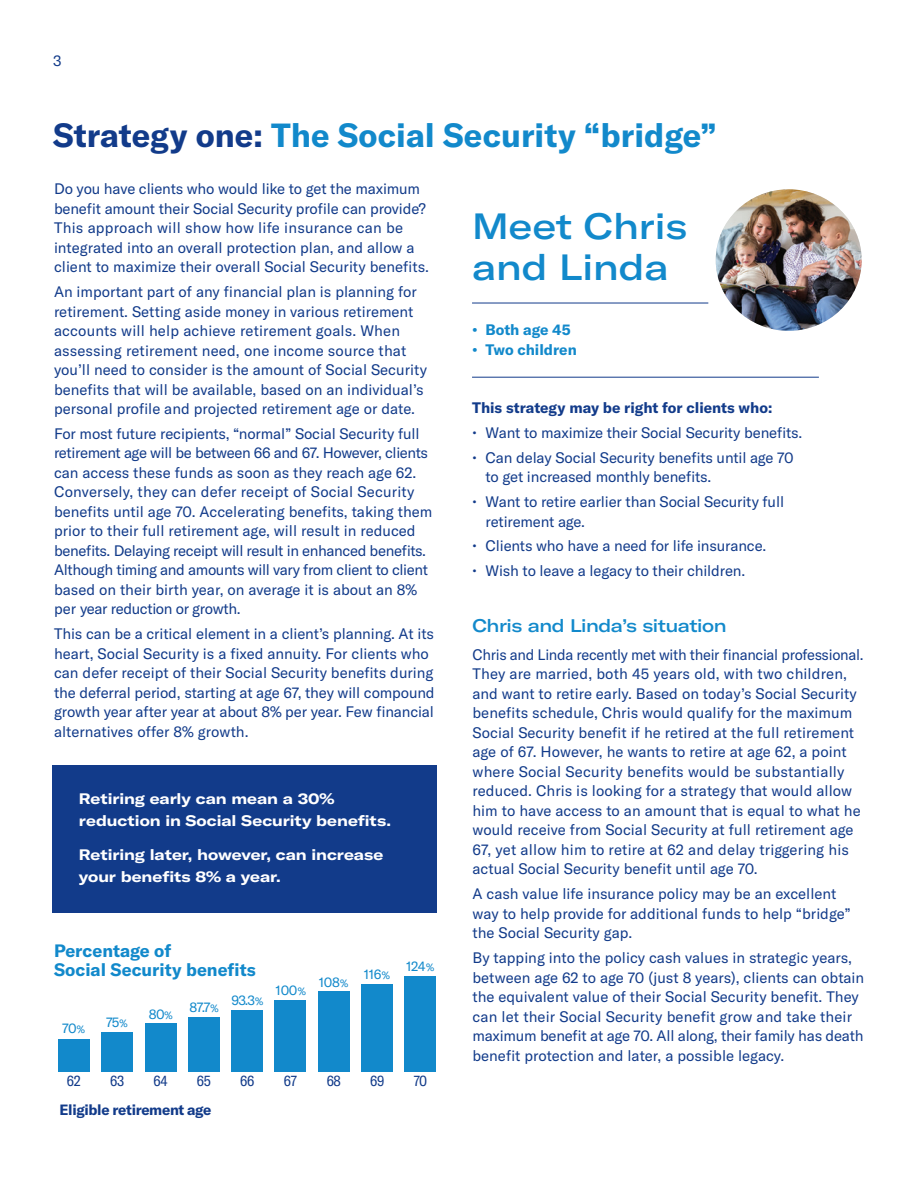
<style>
.page{position:relative;width:918px;height:1188px;background:#fff}
.page>*{position:absolute;margin:0;border:0;box-sizing:border-box;transform-origin:0 0}
.t1{font:500 expanded 36px/40.5px "GT America";color:#1289cb}
.t2{font:700 33px "GT America";color:#1289cb}
.t3{font:500 expanded 18px "GT America";letter-spacing:-.025em;color:#1289cb}
.t4{font:700 17.7px/19.5px "GT America";color:#1289cb}
.t5{font:15px/19.5px "GT America";color:#123b8a}
.t6{font:700 expanded 15px/22.5px "GT America";letter-spacing:-.005em;color:#fff}
.t7{font:700 15px "GT America";color:#123b8a}
.t8{font:700 15px "GT America";color:#1289cb}
.t9{font:700 14.7px "GT America";letter-spacing:-.02em;color:#123b8a}
.t10{font:condensed 14.7px "GT America";letter-spacing:-.02em;color:#123b8a}
.t11{font:13.5px "GT America";letter-spacing:-.02em;color:#1289cb}
.s1{color:#123b8a}
.s2{font-size:10.5px}
</style>
<div class="page">
<hr style="left:472px;top:377px;width:347px;height:1px;background:#123b8a">
<hr style="left:472px;top:303px;width:236px;height:1px;background:#123b8a">
<img style="left:716px;top:189px;width:146px;height:142px">
<div style="left:52px;top:765px;width:384px;height:92px;background:#123b8a"></div>
<div style="left:52px;top:821px;width:384px;height:92px;background:#123b8a"></div>
<div style="left:58px;top:1039px;width:32px;height:33px;background:#1289cb"></div>
<div style="left:101px;top:1032px;width:32px;height:40px;background:#1289cb"></div>
<div style="left:145px;top:1024px;width:31px;height:48px;background:#1289cb"></div>
<div style="left:188px;top:1017px;width:32px;height:55px;background:#1289cb"></div>
<div style="left:231px;top:1010px;width:32px;height:62px;background:#1289cb"></div>
<div style="left:275px;top:1000px;width:31px;height:72px;background:#1289cb"></div>
<div style="left:318px;top:992px;width:32px;height:80px;background:#1289cb"></div>
<div style="left:361px;top:985px;width:32px;height:87px;background:#1289cb"></div>
<div style="left:405px;top:976px;width:31px;height:96px;background:#1289cb"></div>
<p class="t5" style="left:53px;top:51px;width:10px">3</p>
<h2 class="t2" style="left:53px;top:115px;width:665px"><span class="s1">Strategy one:</span> The Social Security “bridge”</h2>
<p class="t5" style="left:54px;top:179px;width:376px">Do you have clients who would like to get the maximum benefit amount their Social Security profile can provide?<br>This approach will show how life insurance can be integrated into an overall protection plan, and allow a client to maximize their overall Social Security benefits.</p>
<p class="t5" style="left:54px;top:282px;width:375px">An important part of any financial plan is planning for retirement. Setting aside money in various retirement accounts will help achieve retirement goals. When assessing retirement need, one income source that you’ll need to consider is the amount of Social Security benefits that will be available, based on an individual’s personal profile and projected retirement age or date.</p>
<p class="t5" style="left:54px;top:424px;width:380px">For most future recipients, “normal” Social Security full retirement age will be between 66 and 67. However, clients can access these funds as soon as they reach age 62.<br>Conversely, they can defer receipt of Social Security benefits until age 70. Accelerating benefits, taking them prior to their full retirement age, will result in reduced benefits. Delaying receipt will result in enhanced benefits.<br>Although timing and amounts will vary from client to client based on their birth year, on average it is about an 8% per year reduction or growth.</p>
<p class="t5" style="left:54px;top:624px;width:382px">This can be a critical element in a client’s planning. At its heart, Social Security is a fixed annuity. For clients who can defer receipt of their Social Security benefits during the deferral period, starting at age 67, they will compound growth year after year at about 8% per year. Few financial alternatives offer 8% growth.</p>
<h1 class="t1" style="left:472px;top:206px;width:217px">Meet Chris and Linda</h1>
<p class="t8" style="left:472px;top:321px;width:100px">• Both age 45</p>
<p class="t8" style="left:472px;top:340px;width:106px">• Two children</p>
<p class="t7" style="left:472px;top:398px;width:302px">This strategy may be right for clients who:</p>
<p class="t5" style="left:472px;top:423px;width:332px">• Want to maximize their Social Security benefits.</p>
<p class="t5" style="left:486px;top:448px;width:310px;text-indent:-14px">• Can delay Social Security benefits until age 70 to get increased monthly benefits.</p>
<p class="t5" style="left:486px;top:492px;width:300px;text-indent:-14px">• Want to retire earlier than Social Security full retirement age.</p>
<p class="t5" style="left:472px;top:536px;width:296px">• Clients who have a need for life insurance.</p>
<p class="t5" style="left:472px;top:561px;width:275px">• Wish to leave a legacy to their children.</p>
<p class="t3" style="left:472px;top:615px;width:256px">Chris and Linda’s situation</p>
<p class="t5" style="left:472px;top:645px;width:393px">Chris and Linda recently met with their financial professional.<br>They are married, both 45 years old, with two children, and want to retire early. Based on today’s Social Security benefits schedule, Chris would qualify for the maximum Social Security benefit if he retired at the full retirement age of 67. However, he wants to retire at age 62, a point where Social Security benefits would be substantially reduced. Chris is looking for a strategy that would allow him to have access to an amount that is equal to what he would receive from Social Security at full retirement age 67, yet allow him to retire at 62 and delay triggering his actual Social Security benefit until age 70.</p>
<p class="t5" style="left:472px;top:884px;width:380px">A cash value life insurance policy may be an excellent way to help provide for additional funds to help “bridge” the Social Security gap.</p>
<p class="t5" style="left:472px;top:948px;width:393px">By tapping into the policy cash values in strategic years, between age 62 to age 70 (just 8 years), clients can obtain the equivalent value of their Social Security benefit. They can let their Social Security benefit grow and take their maximum benefit at age 70. All along, their family has death benefit protection and later, a possible legacy.</p>
<p class="t6" style="left:79px;top:787px;width:314px">Retiring early can mean a 30% reduction in Social Security benefits.</p>
<p class="t6" style="left:79px;top:843px;width:306px">Retiring later, however, can increase your benefits 8% a year.</p>
<p class="t4" style="left:54px;top:941px;width:203px">Percentage of<br>Social Security benefits</p>
<p class="t11" style="left:406px;top:959px;width:30px">124<span class="s2">%</span></p>
<p class="t11" style="left:364px;top:967px;width:28px">116<span class="s2">%</span></p>
<p class="t11" style="left:319px;top:974px;width:31px">108<span class="s2">%</span></p>
<p class="t11" style="left:276px;top:983px;width:32px">100<span class="s2">%</span></p>
<p class="t11" style="left:232px;top:992px;width:33px">93.3<span class="s2">%</span></p>
<p class="t11" style="left:190px;top:1000px;width:31px">87.7<span class="s2">%</span></p>
<p class="t11" style="left:149px;top:1007px;width:25px">80<span class="s2">%</span></p>
<p class="t11" style="left:106px;top:1015px;width:23px">75<span class="s2">%</span></p>
<p class="t11" style="left:62px;top:1020px;width:24px">70<span class="s2">%</span></p>
<p class="t10" style="left:67px;top:1072px;width:15px">62</p>
<p class="t10" style="left:110px;top:1072px;width:16px">63</p>
<p class="t10" style="left:153px;top:1072px;width:16px">64</p>
<p class="t10" style="left:197px;top:1072px;width:16px">65</p>
<p class="t10" style="left:240px;top:1072px;width:16px">66</p>
<p class="t9" style="left:59px;top:1101px;width:153px">Eligible retirement age</p>
<p class="t10" style="left:284px;top:1072px;width:15px">67</p>
<p class="t10" style="left:327px;top:1072px;width:16px">68</p>
<p class="t10" style="left:370px;top:1072px;width:16px">69</p>
<p class="t10" style="left:414px;top:1072px;width:15px">70</p>
</div>
